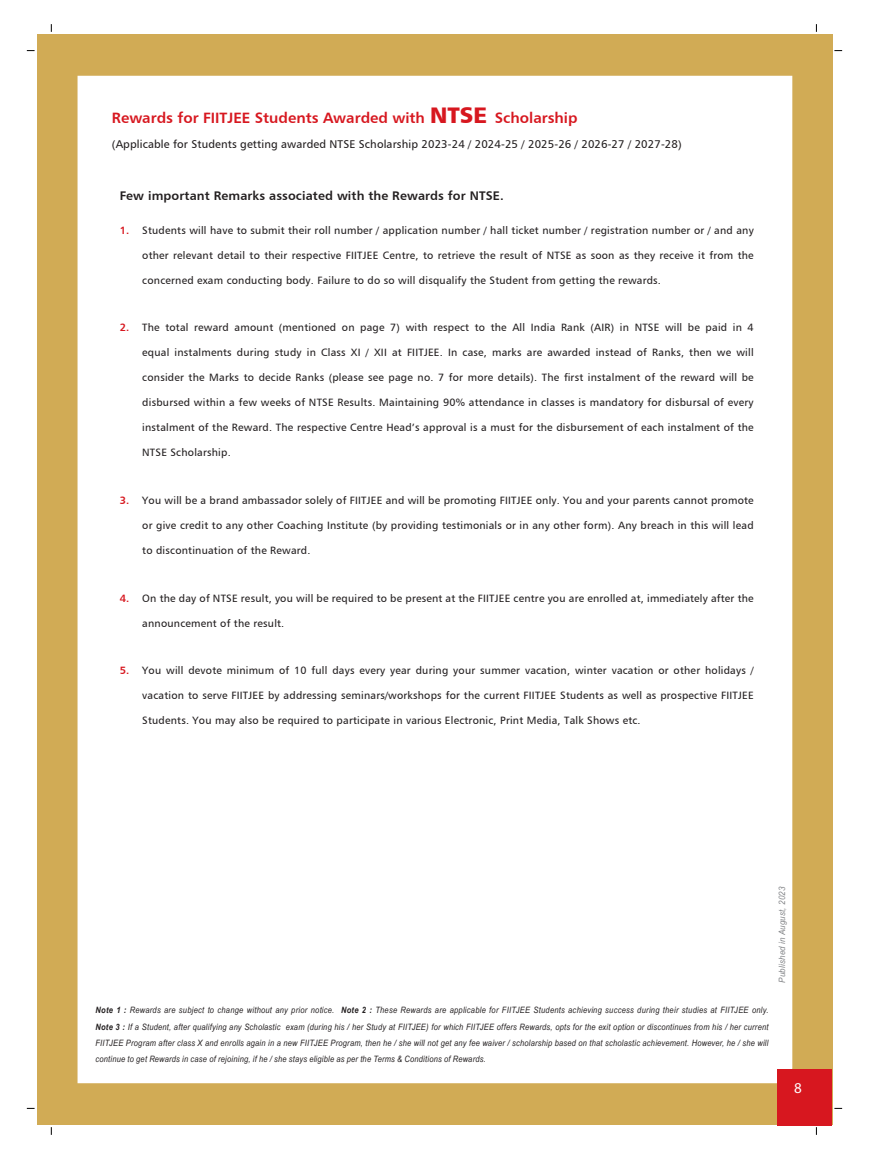
<style>
.page{position:relative;width:869px;height:1159px;background:#fff}
.page>*{position:absolute;margin:0;border:0;box-sizing:border-box;transform-origin:0 0}
.t1{font:15px "Humanist 777 BT Bold B";color:#d7171f}
.t2{font:15px "Myriad Pro";color:#fff}
.t3{font:12.5px "Humanist 777 BT Bold B";letter-spacing:.01em;color:#231f20}
.t4{font:11.25px "Humanist 777 BT Roman B";letter-spacing:.01em;color:#231f20}
.t5{font:10.62px "Humanist 777 BT Roman B";letter-spacing:.02em;color:#231f20}
.t6{font:italic 8.75px/16.2px "Arial Narrow";letter-spacing:.025em;color:#231f20;text-align:justify;scale:1.04 1}
.t7{font:italic 8.75px "Arial Narrow";letter-spacing:.02em;color:#808285;scale:1.1 1}
.s1{font-family:"Humanist 777 BT Black B";font-size:22.5px}
.s2{font-family:"Humanist 777 BT Bold B";color:#d7171f}
.s3{font-weight:700}
</style>
<div class="page">
<div style="left:37px;top:34px;width:795px;height:1090px;background:#d1ab55"></div>
<div style="left:78px;top:76px;width:714px;height:1007px;background:#fff"></div>
<div style="left:777px;top:1069px;width:55px;height:56px;background:#d7171f"></div>
<p class="t1" style="left:112px;top:108px;width:467px">Rewards for FIITJEE Students Awarded with <span class="s1">NTSE</span> Scholarship</p>
<p class="t4" style="left:112px;top:137px;width:571px">(Applicable for Students getting awarded NTSE Scholarship 2023-24 / 2024-25 / 2025-26 / 2026-27 / 2027-28)</p>
<p class="t3" style="left:120px;top:187px;width:385px">Few important Remarks associated with the Rewards for NTSE.</p>
<p class="t5" style="left:120px;top:223px;width:635px"><span class="s2">1.</span> Students will have to submit their roll number / application number / hall ticket number / registration number or / and any</p>
<p class="t5" style="left:142px;top:248px;width:613px">other relevant detail to their respective FIITJEE Centre, to retrieve the result of NTSE as soon as they receive it from the</p>
<p class="t5" style="left:142px;top:273px;width:520px">concerned exam conducting body. Failure to do so will disqualify the Student from getting the rewards.</p>
<p class="t5" style="left:120px;top:321px;width:635px"><span class="s2">2.</span> The total reward amount (mentioned on page 7) with respect to the All India Rank (AIR) in NTSE will be paid in 4</p>
<p class="t5" style="left:142px;top:346px;width:613px">equal instalments during study in Class XI / XII at FIITJEE. In case, marks are awarded instead of Ranks, then we will</p>
<p class="t5" style="left:142px;top:371px;width:613px">consider the Marks to decide Ranks (please see page no. 7 for more details). The first instalment of the reward will be</p>
<p class="t5" style="left:142px;top:396px;width:613px">disbursed within a few weeks of NTSE Results. Maintaining 90% attendance in classes is mandatory for disbursal of every</p>
<p class="t5" style="left:142px;top:421px;width:613px">instalment of the Reward. The respective Centre Head’s approval is a must for the disbursement of each instalment of the</p>
<p class="t5" style="left:142px;top:446px;width:90px">NTSE Scholarship.</p>
<p class="t5" style="left:120px;top:493px;width:635px"><span class="s2">3.</span> You will be a brand ambassador solely of FIITJEE and will be promoting FIITJEE only. You and your parents cannot promote</p>
<p class="t5" style="left:142px;top:518px;width:613px">or give credit to any other Coaching Institute (by providing testimonials or in any other form). Any breach in this will lead</p>
<p class="t5" style="left:142px;top:543px;width:170px">to discontinuation of the Reward.</p>
<p class="t5" style="left:120px;top:591px;width:635px"><span class="s2">4.</span> On the day of NTSE result, you will be required to be present at the FIITJEE centre you are enrolled at, immediately after the</p>
<p class="t5" style="left:142px;top:616px;width:144px">announcement of the result.</p>
<p class="t5" style="left:120px;top:663px;width:635px"><span class="s2">5.</span> You will devote minimum of 10 full days every year during your summer vacation, winter vacation or other holidays /</p>
<p class="t5" style="left:142px;top:688px;width:613px">vacation to serve FIITJEE by addressing seminars/workshops for the current FIITJEE Students as well as prospective FIITJEE</p>
<p class="t5" style="left:142px;top:713px;width:500px">Students. You may also be required to participate in various Electronic, Print Media, Talk Shows etc.</p>
<p class="t6" style="left:95px;top:1001px;width:648px"><span class="s3">Note 1 :</span> Rewards are subject to change without any prior notice. <span class="s3">Note 2 :</span> These Rewards are applicable for FIITJEE Students achieving success during their studies at FIITJEE only.<br><span class="s3">Note 3 :</span> If a Student, after qualifying any Scholastic exam (during his / her Study at FIITJEE) for which FIITJEE offers Rewards, opts for the exit option or discontinues from his / her current FIITJEE Program after class X and enrolls again in a new FIITJEE Program, then he / she will not get any fee waiver / scholarship based on that scholastic achievement. However, he / she will continue to get Rewards in case of rejoining, if he / she stays eligible as per the Terms &amp; Conditions of Rewards.</p>
<p class="t7" style="left:776px;top:982px;width:89px;rotate:-90deg">Published in August, 2023</p>
<h1 class="t2" style="left:794px;top:1078px;width:9px">8</h1>
</div>
